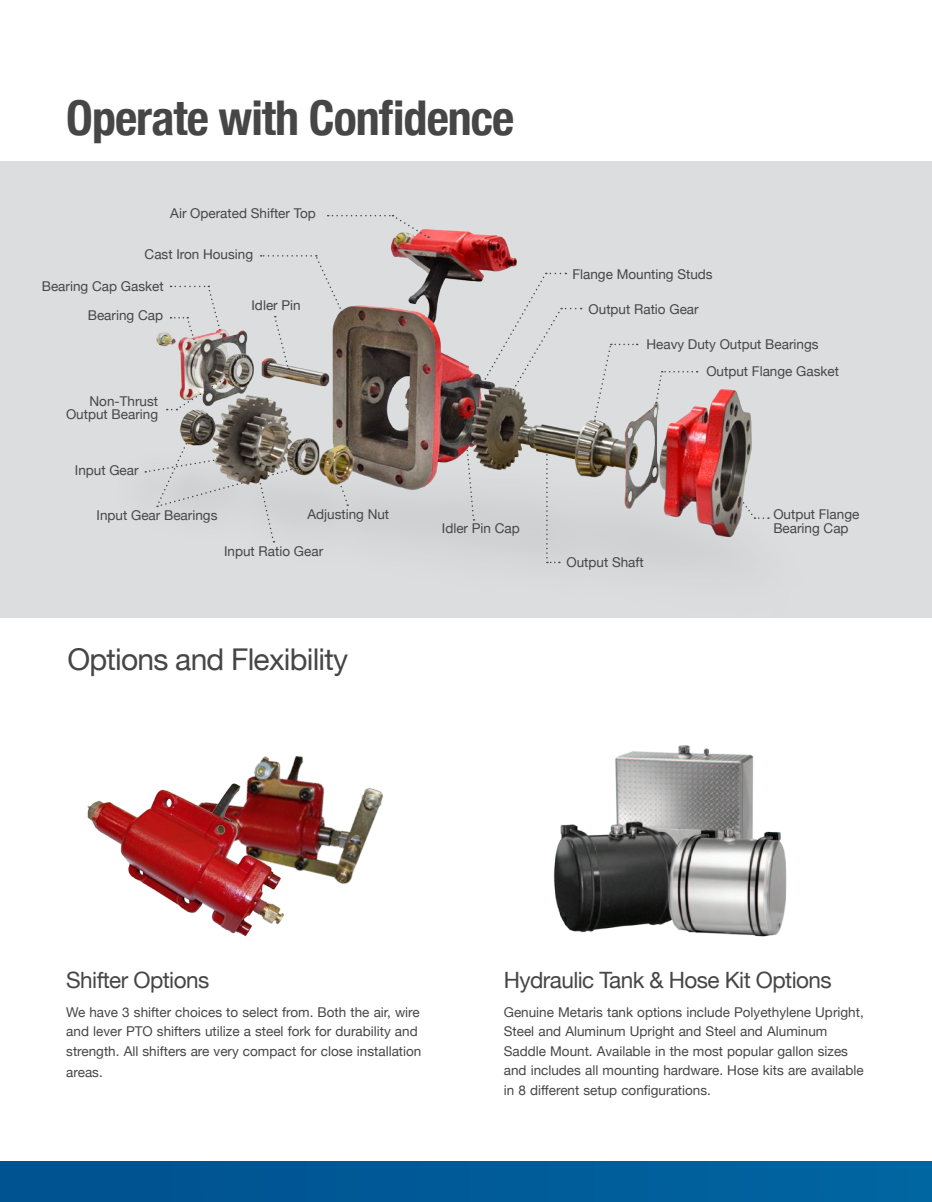
<style>
.page{position:relative;width:932px;height:1202px;background:#fff}
.page>*{position:absolute;margin:0;border:0;box-sizing:border-box;transform-origin:0 0}
.t1{font:700 condensed 48px "Helvetica Neue";letter-spacing:-.02em;color:#464646}
.t2{font:30px "Helvetica Neue";letter-spacing:-.025em;color:#464646}
.t3{font:22.5px "Helvetica Neue";letter-spacing:-.025em;color:#464646}
.t4{font:13.5px/19.5px "Helvetica Neue";color:#464646}
</style>
<div class="page">
<div style="left:0;top:161px;width:932px;height:456px;background:#dcdddf"></div>
<img style="left:8px;top:215px;width:901px;height:403px">
<img style="left:256px;top:756px;width:128px;height:128px">
<svg style="left:593px;top:344px;width:44px;height:78px"></svg>
<img style="left:553px;top:745px;width:234px;height:192px">
<img style="left:87px;top:766px;width:211px;height:171px">
<div style="left:0;top:1161px;width:932px;height:41px;background:#005a97"></div>
<svg style="left:328px;top:215px;width:101px;height:23px"></svg>
<svg style="left:462px;top:411px;width:13px;height:110px"></svg>
<svg style="left:735px;top:491px;width:34px;height:28px"></svg>
<svg style="left:335px;top:473px;width:13px;height:33px"></svg>
<svg style="left:170px;top:286px;width:54px;height:57px"></svg>
<svg style="left:261px;top:255px;width:84px;height:114px"></svg>
<svg style="left:167px;top:374px;width:64px;height:36px"></svg>
<svg style="left:145px;top:437px;width:151px;height:105px"></svg>
<svg style="left:546px;top:444px;width:14px;height:119px"></svg>
<svg style="left:654px;top:371px;width:43px;height:35px"></svg>
<svg style="left:482px;top:273px;width:99px;height:123px"></svg>
<p class="t1" style="left:66px;top:78px;width:450px">Operate with Confidence</p>
<p class="t4" style="left:170px;top:204px;width:147px">Air Operated Shifter Top</p>
<p class="t4" style="left:145px;top:245px;width:110px">Cast Iron Housing</p>
<p class="t4" style="left:42px;top:277px;width:123px">Bearing Cap Gasket</p>
<p class="t4" style="left:88px;top:307px;width:77px">Bearing Cap</p>
<p class="t4" style="left:251px;top:296px;width:51px">Idler Pin</p>
<p class="t4" style="left:66px;top:395px;width:94px;line-height:13.5px;text-align:right">Non-Thrust<br>Output Bearing</p>
<p class="t4" style="left:75px;top:461px;width:65px">Input Gear</p>
<p class="t4" style="left:97px;top:506px;width:122px">Input Gear Bearings</p>
<p class="t4" style="left:307px;top:505px;width:83px">Adjusting Nut</p>
<p class="t4" style="left:224px;top:542px;width:101px">Input Ratio Gear</p>
<p class="t2" style="left:67px;top:638px;width:282px">Options and Flexibility</p>
<p class="t4" style="left:572px;top:265px;width:142px">Flange Mounting Studs</p>
<p class="t4" style="left:588px;top:300px;width:112px">Output Ratio Gear</p>
<p class="t4" style="left:646px;top:335px;width:174px">Heavy Duty Output Bearings</p>
<p class="t4" style="left:706px;top:362px;width:134px">Output Flange Gasket</p>
<p class="t4" style="left:442px;top:519px;width:80px">Idler Pin Cap</p>
<p class="t4" style="left:566px;top:553px;width:79px">Output Shaft</p>
<p class="t4" style="left:773px;top:508px;width:88px;line-height:13.5px">Output Flange<br>Bearing Cap</p>
<p class="t3" style="left:66px;top:964px;width:144px">Shifter Options</p>
<p class="t4" style="left:66px;top:1003px;width:357px">We have 3 shifter choices to select from. Both the air, wire and lever PTO shifters utilize a steel fork for durability and strength. All shifters are very compact for close installation</p>
<p class="t4" style="left:66px;top:1063px;width:38px">areas.</p>
<p class="t3" style="left:504px;top:964px;width:329px">Hydraulic Tank &amp; Hose Kit Options</p>
<p class="t4" style="left:504px;top:1003px;width:361px">Genuine Metaris tank options include Polyethylene Upright, Steel and Aluminum Upright and Steel and Aluminum Saddle Mount. Available in the most popular gallon sizes and includes all mounting hardware. Hose kits are available in 8 different setup configurations.</p>
</div>
